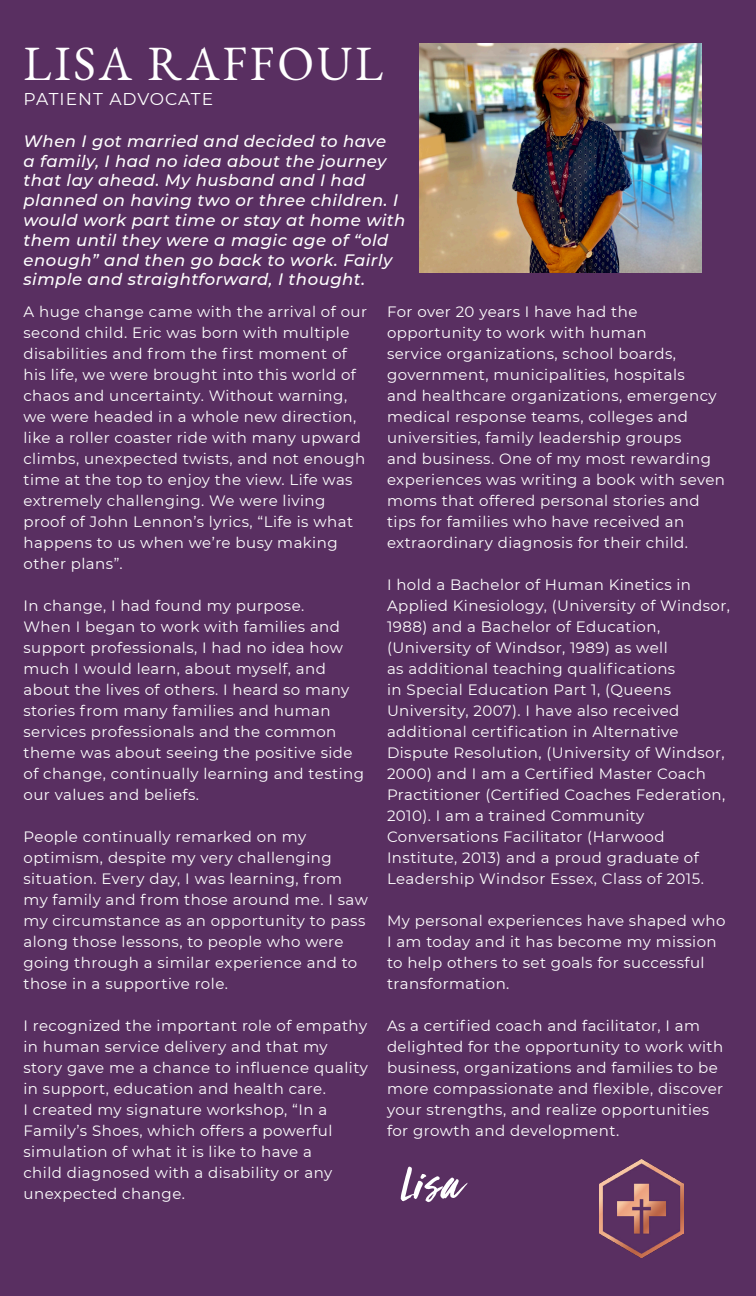
<style>
.page{position:relative;width:756px;height:1296px;background:#592f61}
.page>*{position:absolute;margin:0;border:0;box-sizing:border-box;transform-origin:0 0}
.t1{font:51px "Viva Beautiful Pro";color:#fff}
.t2{font:48px "EB Garamond";letter-spacing:.06em;color:#fff}
.t3{font:17.1px "Montserrat";letter-spacing:.06em;color:#fff}
.t4{font:italic 500 16.5px/19.8px "Montserrat";letter-spacing:.03em;color:#fff}
.t5{font:15px/21px "Montserrat";letter-spacing:.03em;color:#fff}
</style>
<div class="page">
<img style="left:419px;top:43px;width:283px;height:229px">
<img style="left:599px;top:1160px;width:85px;height:97px">
<p class="t2" style="left:23px;top:32px;width:361px">LISA RAFFOUL</p>
<p class="t3" style="left:23px;top:87px;width:191px">PATIENT ADVOCATE</p>
<p class="t4" style="left:23px;top:130px;width:384px">When I got married and decided to have<br>a family, I had no idea about the journey that lay ahead. My husband and I had planned on having two or three children. I would work part time or stay at home with them until they were a magic age of “old enough” and then go back to work. Fairly simple and straightforward, I thought.</p>
<p class="t5" style="left:23px;top:301px;width:345px">A huge change came with the arrival of our second child. Eric was born with multiple disabilities and from the first moment of his life, we were brought into this world of chaos and uncertainty. Without warning, we were headed in a whole new direction, like a roller coaster ride with many upward climbs, unexpected twists, and not enough time at the top to enjoy the view. Life was extremely challenging. We were living proof of John Lennon’s lyrics, “Life is what happens to us when we’re busy making other plans”.</p>
<p class="t5" style="left:23px;top:595px;width:282px">In change, I had found my purpose.</p>
<p class="t5" style="left:23px;top:616px;width:342px">When I began to work with families and support professionals, I had no idea how much I would learn, about myself, and about the lives of others. I heard so many stories from many families and human services professionals and the common theme was about seeing the positive side of change, continually learning and testing our values and beliefs.</p>
<p class="t5" style="left:23px;top:826px;width:346px">People continually remarked on my optimism, despite my very challenging situation. Every day, I was learning, from my family and from those around me. I saw my circumstance as an opportunity to pass along those lessons, to people who were going through a similar experience and to those in a supportive role.</p>
<p class="t5" style="left:23px;top:1015px;width:346px">I recognized the important role of empathy in human service delivery and that my story gave me a chance to influence quality in support, education and health care.<br>I created my signature workshop, “In a Family’s Shoes, which offers a powerful simulation of what it is like to have a<br>child diagnosed with a disability or any unexpected change.</p>
<p class="t5" style="left:387px;top:301px;width:340px">For over 20 years I have had the opportunity to work with human<br>service organizations, school boards, government, municipalities, hospitals<br>and healthcare organizations, emergency medical response teams, colleges and universities, family leadership groups<br>and business. One of my most rewarding experiences was writing a book with seven moms that offered personal stories and tips for families who have received an extraordinary diagnosis for their child.</p>
<p class="t5" style="left:387px;top:574px;width:344px">I hold a Bachelor of Human Kinetics in Applied Kinesiology, (University of Windsor, 1988) and a Bachelor of Education, (University of Windsor, 1989) as well<br>as additional teaching qualifications<br>in Special Education Part 1, (Queens University, 2007). I have also received additional certification in Alternative Dispute Resolution, (University of Windsor, 2000) and I am a Certified Master Coach Practitioner (Certified Coaches Federation, 2010). I am a trained Community Conversations Facilitator (Harwood Institute, 2013) and a proud graduate of Leadership Windsor Essex, Class of 2015.</p>
<p class="t5" style="left:387px;top:910px;width:340px">My personal experiences have shaped who I am today and it has become my mission to help others to set goals for successful transformation.</p>
<p class="t5" style="left:387px;top:1015px;width:338px">As a certified coach and facilitator, I am delighted for the opportunity to work with business, organizations and families to be more compassionate and flexible, discover your strengths, and realize opportunities for growth and development.</p>
<p class="t1" style="left:401px;top:1150px;width:62px">Lisa</p>
</div>
